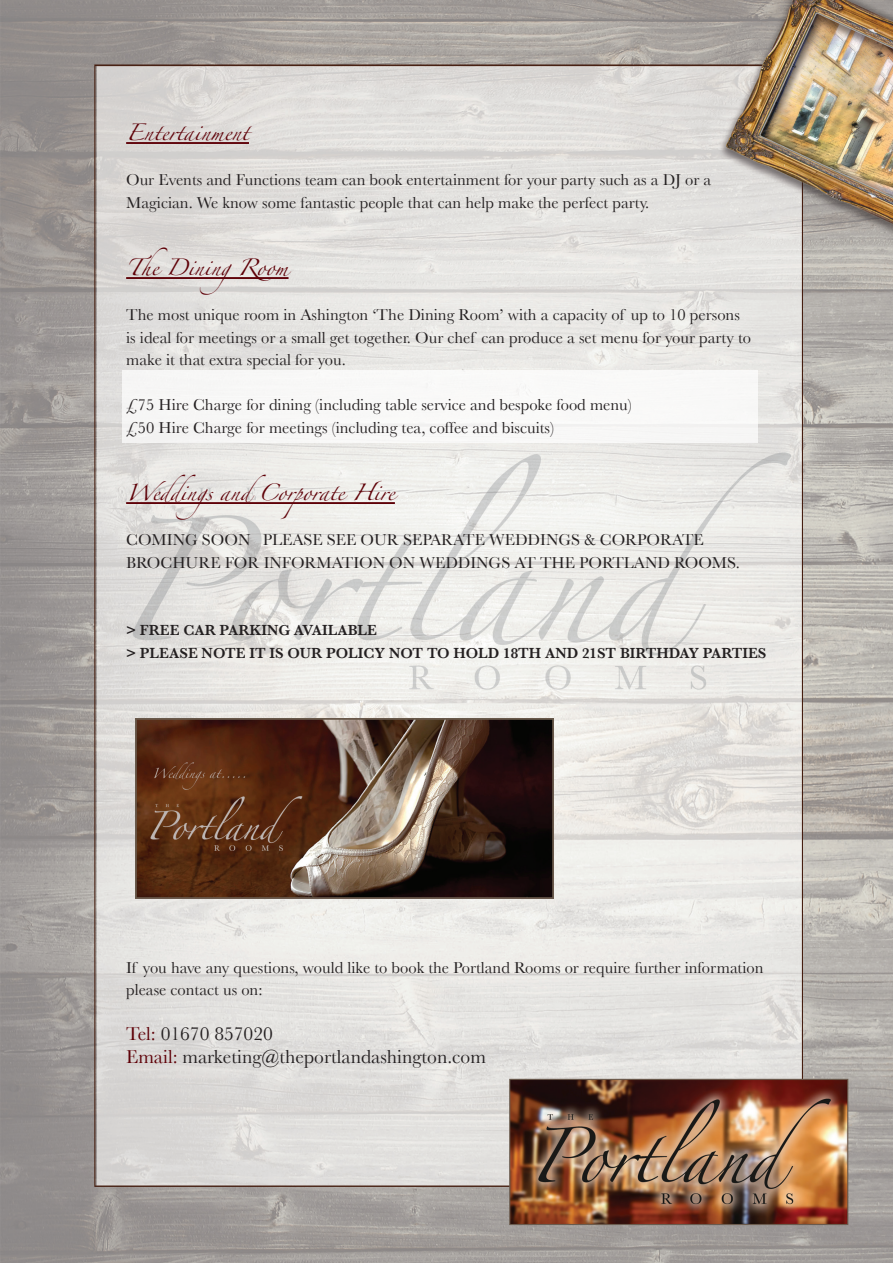
<style>
.page{position:relative;width:893px;height:1263px;background:#fff}
.page>*{position:absolute;margin:0;border:0;box-sizing:border-box;transform-origin:0 0}
.t1{font:19.5px/22.5px "Baskerville";color:#231f20}
.t2{font:16.5px/22.5px "Baskerville";color:#231f20}
.t3{font:600 15px/22.5px "Baskerville";color:#231f20}
.t4{font:15px "Zapfino";color:#5e0007}
.s1{color:#5e0007}
</style>
<div class="page">
<img style="left:0;top:0;width:893px;height:1263px">
<img style="left:136px;top:719px;width:417px;height:180px">
<div style="left:123px;top:370px;width:635px;height:72px;background:#f8f8f7"></div>
<hr style="left:126px;top:142px;width:123px;height:2px;background:#5e0007">
<hr style="left:126px;top:277px;width:163px;height:2px;background:#5e0007">
<hr style="left:126px;top:502px;width:269px;height:2px;background:#5e0007">
<p class="t4" style="left:126px;top:126px;width:124px">Entertainment</p>
<p class="t2" style="left:126px;top:168px;width:587px">Our Events and Functions team can book entertainment for your party such as a DJ or a<br>Magician. We know some fantastic people that can help make the perfect party.</p>
<p class="t4" style="left:126px;top:261px;width:164px">The DiningRoom</p>
<p class="t2" style="left:126px;top:303px;width:626px">The most unique room in Ashington ‘The Dining Room’ with a capacity of up to 10 persons is ideal for meetings or a small get together. Our chef can produce a set menu for your party to make it that extra special for you.</p>
<p class="t2" style="left:126px;top:393px;width:507px">£75 Hire Charge for dining (including table service and bespoke food menu) £50 Hire Charge for meetings (including tea, coffee and biscuits)</p>
<p class="t4" style="left:126px;top:486px;width:270px">Weddings andCorporate Hire</p>
<p class="t2" style="left:126px;top:528px;width:615px">COMING SOON PLEASE SEE OUR SEPARATE WEDDINGS &amp; CORPORATE<br>BROCHURE FOR INFORMATION ON WEDDINGS AT THE PORTLAND ROOMS.</p>
<p class="t3" style="left:126px;top:619px;width:642px">&gt; FREE CAR PARKING AVAILABLE<br>&gt; PLEASE NOTE IT IS OUR POLICY NOT TO HOLD 18TH AND 21ST BIRTHDAY PARTIES</p>
<p class="t2" style="left:126px;top:956px;width:639px">If you have any questions, would like to book the Portland Rooms or require further information please contact us on:</p>
<p class="t1" style="left:126px;top:1022px;width:361px"><span class="s1">Tel:</span> 01670 857020<br><span class="s1">Email:</span> marketing@theportlandashington.com</p>
</div>
